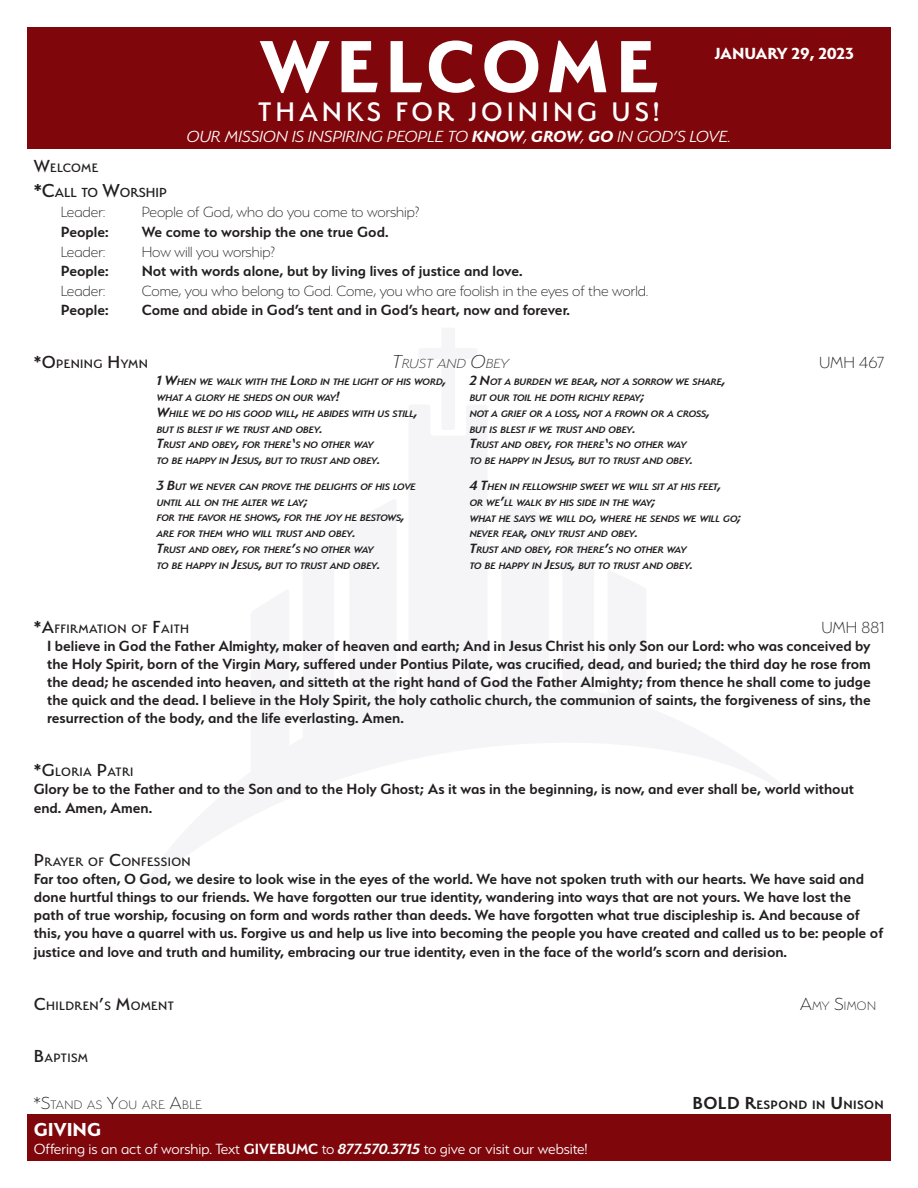
<style>
.page{position:relative;width:918px;height:1188px;background:#fff}
.page>*{position:absolute;margin:0;border:0;box-sizing:border-box;transform-origin:0 0}
.Main{font:700 82.5px "Serenity";letter-spacing:.07em;color:#fff}
.Secondary{font:500 30px "Serenity";letter-spacing:.13em;color:#fff}
.GIVE_SHARE{font:700 21px "Serenity";color:#fff}
.Secondary-2{font:italic 300 18px "Serenity";color:#fff}
.GIVE_SHARE-2{font:700 18px "Serenity";letter-spacing:-.005em;color:#fff}
.Order{font:200 18px "Serenity";letter-spacing:.01em;color:#231f20}
.Order-2{font:600 16.5px/18px "Serenity";color:#231f20}
.Reponses{font:600 16.5px/18px "Serenity";color:#231f20;text-align:justify}
.Call_to_Worship{font:600 16.5px "Serenity";color:#231f20}
.Call_to_Worship-2{font:200 16.5px "Serenity";color:#231f20}
.Body_Text{font:300 16.5px "Serenity";color:#fff}
.t1{font:500 14.7px "Serenity";color:#231f20}
.Order-3{font:italic 200 14.7px "Serenity";letter-spacing:.015em;color:#231f20}
.Order-4{font:500 13.65px "Serenity";letter-spacing:.03em;color:#231f20}
.Order-5{font:200 13.65px "Serenity";letter-spacing:.03em;color:#231f20}
.Order-6{font:600 13.65px "Serenity";letter-spacing:.03em;color:#231f20}
.Order-7{font:italic 600 10.5px "Serenity";letter-spacing:-.015em;color:#231f20}
.s1{font-weight:700}
.s2{font-size:19.5px}
.s3{font-size:21px}
.s4{font-size:15px}
.s5{font-weight:600}
.s6{font-weight:600;font-style:italic}
</style>
<div class="page">
<div style="left:27px;top:27px;width:864px;height:121px;background:#7f060a"></div>
<div style="left:27px;top:1114px;width:864px;height:47px;background:#7f060a"></div>
<p class="Main" style="left:260px;top:20px;width:400px">WELCOME</p>
<p class="Secondary" style="left:258px;top:95px;width:403px">THANKS FOR JOINING US!</p>
<p class="Secondary-2" style="left:187px;top:127px;width:546px">OUR MISSION IS INSPIRING PEOPLE TO <span class="s1">KNOW</span>, <span class="s1">GROW</span>, <span class="s1">GO</span> IN GOD’S LOVE.</p>
<p class="GIVE_SHARE-2" style="left:714px;top:43px;width:141px">JANUARY 29, 2023</p>
<p class="Order-4" style="left:34px;top:160px;width:66px"><span class="s2">W</span>ELCOME</p>
<p class="t1" style="left:34px;top:185px;width:135px"><span class="s3">*C</span>ALL TO <span class="s3">W</span>ORSHIP</p>
<p class="Call_to_Worship-2" style="left:61px;top:203px;width:46px">Leader:</p>
<p class="Call_to_Worship-2" style="left:142px;top:203px;width:279px">People of God, who do you come to worship?</p>
<p class="Call_to_Worship" style="left:61px;top:223px;width:49px">People:</p>
<p class="Call_to_Worship" style="left:142px;top:223px;width:248px">We come to worship the one true God.</p>
<p class="Call_to_Worship-2" style="left:61px;top:243px;width:46px">Leader:</p>
<p class="Call_to_Worship-2" style="left:142px;top:243px;width:135px">How will you worship?</p>
<p class="Call_to_Worship" style="left:61px;top:262px;width:49px">People:</p>
<p class="Call_to_Worship" style="left:142px;top:262px;width:382px">Not with words alone, but by living lives of justice and love.</p>
<p class="Call_to_Worship-2" style="left:61px;top:282px;width:46px">Leader:</p>
<p class="Call_to_Worship-2" style="left:142px;top:282px;width:508px">Come, you who belong to God. Come, you who are foolish in the eyes of the world.</p>
<p class="Call_to_Worship" style="left:61px;top:301px;width:49px">People:</p>
<p class="Call_to_Worship" style="left:142px;top:301px;width:430px">Come and abide in God’s tent and in God’s heart, now and forever.</p>
<p class="Order-4" style="left:34px;top:356px;width:116px"><span class="s2">*O</span>PENING <span class="s2">H</span>YMN</p>
<p class="Order-3" style="left:392px;top:356px;width:118px"><span class="s3">T</span>RUST AND <span class="s3">O</span>BEY</p>
<p class="Order" style="left:819px;top:353px;width:67px">UMH 467</p>
<p class="Order-7" style="left:157px;top:376px;width:291px"><span class="s4">1 W</span>HEN WE WALK WITH THE <span class="s4">L</span>ORD IN THE LIGHT OF HIS WORD<span class="s4">,</span></p>
<p class="Order-7" style="left:157px;top:392px;width:184px">WHAT A GLORY HE SHEDS ON OUR WAY<span class="s4">!</span></p>
<p class="Order-7" style="left:157px;top:408px;width:262px"><span class="s4">W</span>HILE WE DO HIS GOOD WILL<span class="s4">,</span> HE ABIDES WITH US STILL<span class="s4">,</span></p>
<p class="Order-7" style="left:157px;top:424px;width:167px">BUT IS BLEST IF WE TRUST AND OBEY<span class="s4">.</span></p>
<p class="Order-7" style="left:157px;top:439px;width:218px"><span class="s4">T</span>RUST AND OBEY<span class="s4">,</span> FOR THERE<span class="s4">‘</span>S NO OTHER WAY</p>
<p class="Order-7" style="left:157px;top:455px;width:225px">TO BE HAPPY IN <span class="s4">J</span>ESUS<span class="s4">,</span> BUT TO TRUST AND OBEY<span class="s4">.</span></p>
<p class="Order-7" style="left:157px;top:481px;width:261px"><span class="s4">3 B</span>UT WE NEVER CAN PROVE THE DELIGHTS OF HIS LOVE</p>
<p class="Order-7" style="left:157px;top:497px;width:153px">UNTIL ALL ON THE ALTER WE LAY<span class="s4">;</span></p>
<p class="Order-7" style="left:157px;top:512px;width:249px">FOR THE FAVOR HE SHOWS<span class="s4">,</span> FOR THE JOY HE BESTOWS<span class="s4">,</span></p>
<p class="Order-7" style="left:157px;top:528px;width:200px">ARE FOR THEM WHO WILL TRUST AND OBEY<span class="s4">.</span></p>
<p class="Order-7" style="left:157px;top:544px;width:218px"><span class="s4">T</span>RUST AND OBEY<span class="s4">,</span> FOR THERE<span class="s4">’</span>S NO OTHER WAY</p>
<p class="Order-7" style="left:157px;top:560px;width:225px">TO BE HAPPY IN <span class="s4">J</span>ESUS<span class="s4">,</span> BUT TO TRUST AND OBEY<span class="s4">.</span></p>
<p class="Order-7" style="left:470px;top:376px;width:257px"><span class="s4">2 N</span>OT A BURDEN WE BEAR<span class="s4">,</span> NOT A SORROW WE SHARE<span class="s4">,</span></p>
<p class="Order-7" style="left:470px;top:392px;width:176px">BUT OUR TOIL HE DOTH RICHLY REPAY<span class="s4">;</span></p>
<p class="Order-7" style="left:470px;top:408px;width:242px">NOT A GRIEF OR A LOSS<span class="s4">,</span> NOT A FROWN OR A CROSS<span class="s4">,</span></p>
<p class="Order-7" style="left:470px;top:424px;width:167px">BUT IS BLEST IF WE TRUST AND OBEY<span class="s4">.</span></p>
<p class="Order-7" style="left:470px;top:439px;width:218px"><span class="s4">T</span>RUST AND OBEY<span class="s4">,</span> FOR THERE<span class="s4">‘</span>S NO OTHER WAY</p>
<p class="Order-7" style="left:470px;top:455px;width:225px">TO BE HAPPY IN <span class="s4">J</span>ESUS<span class="s4">,</span> BUT TO TRUST AND OBEY<span class="s4">.</span></p>
<p class="Order-7" style="left:470px;top:481px;width:253px"><span class="s4">4 T</span>HEN IN FELLOWSHIP SWEET WE WILL SIT AT HIS FEET<span class="s4">,</span></p>
<p class="Order-7" style="left:470px;top:497px;width:188px">OR WE<span class="s4">’</span>LL WALK BY HIS SIDE IN THE WAY<span class="s4">;</span></p>
<p class="Order-7" style="left:470px;top:513px;width:273px">WHAT HE SAYS WE WILL DO<span class="s4">,</span> WHERE HE SENDS WE WILL GO<span class="s4">;</span></p>
<p class="Order-7" style="left:470px;top:528px;width:170px">NEVER FEAR<span class="s4">,</span> ONLY TRUST AND OBEY<span class="s4">.</span></p>
<p class="Order-7" style="left:470px;top:544px;width:218px"><span class="s4">T</span>RUST AND OBEY<span class="s4">,</span> FOR THERE<span class="s4">’</span>S NO OTHER WAY</p>
<p class="Order-7" style="left:470px;top:560px;width:225px">TO BE HAPPY IN <span class="s4">J</span>ESUS<span class="s4">,</span> BUT TO TRUST AND OBEY<span class="s4">.</span></p>
<p class="Order-4" style="left:34px;top:622px;width:157px"><span class="s2">*A</span>FFIRMATION OF <span class="s2">F</span>AITH</p>
<p class="Order" style="left:821px;top:619px;width:64px">UMH 881</p>
<p class="Reponses" style="left:47px;top:637px;width:825px">I believe in God the Father Almighty, maker of heaven and earth; And in Jesus Christ his only Son our Lord: who was conceived by the Holy Spirit, born of the Virgin Mary, suffered under Pontius Pilate, was crucified, dead, and buried; the third day he rose from the dead; he ascended into heaven, and sitteth at the right hand of God the Father Almighty; from thence he shall come to judge the quick and the dead. I believe in the Holy Spirit, the holy catholic church, the communion of saints, the forgiveness of sins, the resurrection of the body, and the life everlasting. Amen.</p>
<p class="Order-4" style="left:34px;top:764px;width:101px"><span class="s2">*G</span>LORIA <span class="s2">P</span>ATRI</p>
<p class="Order-2" style="left:34px;top:779px;width:822px;line-height:19.5px">Glory be to the Father and to the Son and to the Holy Ghost; As it was in the beginning, is now, and ever shall be, world without end. Amen, Amen.</p>
<p class="Order-4" style="left:34px;top:854px;width:159px"><span class="s2">P</span>RAYER OF <span class="s2">C</span>ONFESSION</p>
<p class="Order-2" style="left:34px;top:870px;width:851px">Far too often, O God, we desire to look wise in the eyes of the world. We have not spoken truth with our hearts. We have said and done hurtful things to our friends. We have forgotten our true identity, wandering into ways that are not yours. We have lost the path of true worship, focusing on form and words rather than deeds. We have forgotten what true discipleship is. And because of this, you have a quarrel with us. Forgive us and help us live into becoming the people you have created and called us to be: people of</p>
<p class="Order-2" style="left:34px;top:943px;width:755px">justice and love and truth and humility, embracing our true identity, even in the face of the world’s scorn and derision.</p>
<p class="Order-4" style="left:34px;top:998px;width:142px"><span class="s2">C</span>HILDREN<span class="s2">’</span>S <span class="s2">M</span>OMENT</p>
<p class="Order-5" style="left:800px;top:999px;width:77px"><span class="s2">A</span>MY <span class="s2">S</span>IMON</p>
<p class="Order-4" style="left:34px;top:1051px;width:56px"><span class="s2">B</span>APTISM</p>
<p class="Order-5" style="left:33px;top:1097px;width:170px"><span class="s2">*S</span>TAND AS <span class="s2">Y</span>OU ARE <span class="s2">A</span>BLE</p>
<p class="Order-6" style="left:693px;top:1097px;width:193px"><span class="s2">BOLD R</span>ESPOND IN <span class="s2">U</span>NISON</p>
<p class="GIVE_SHARE" style="left:34px;top:1118px;width:69px">GIVING</p>
<p class="Body_Text" style="left:34px;top:1141px;width:556px">Offering is an act of worship. Text <span class="s5">GIVEBUMC</span> to <span class="s6">877.570.3715</span> to give or visit our website!</p>
</div>
